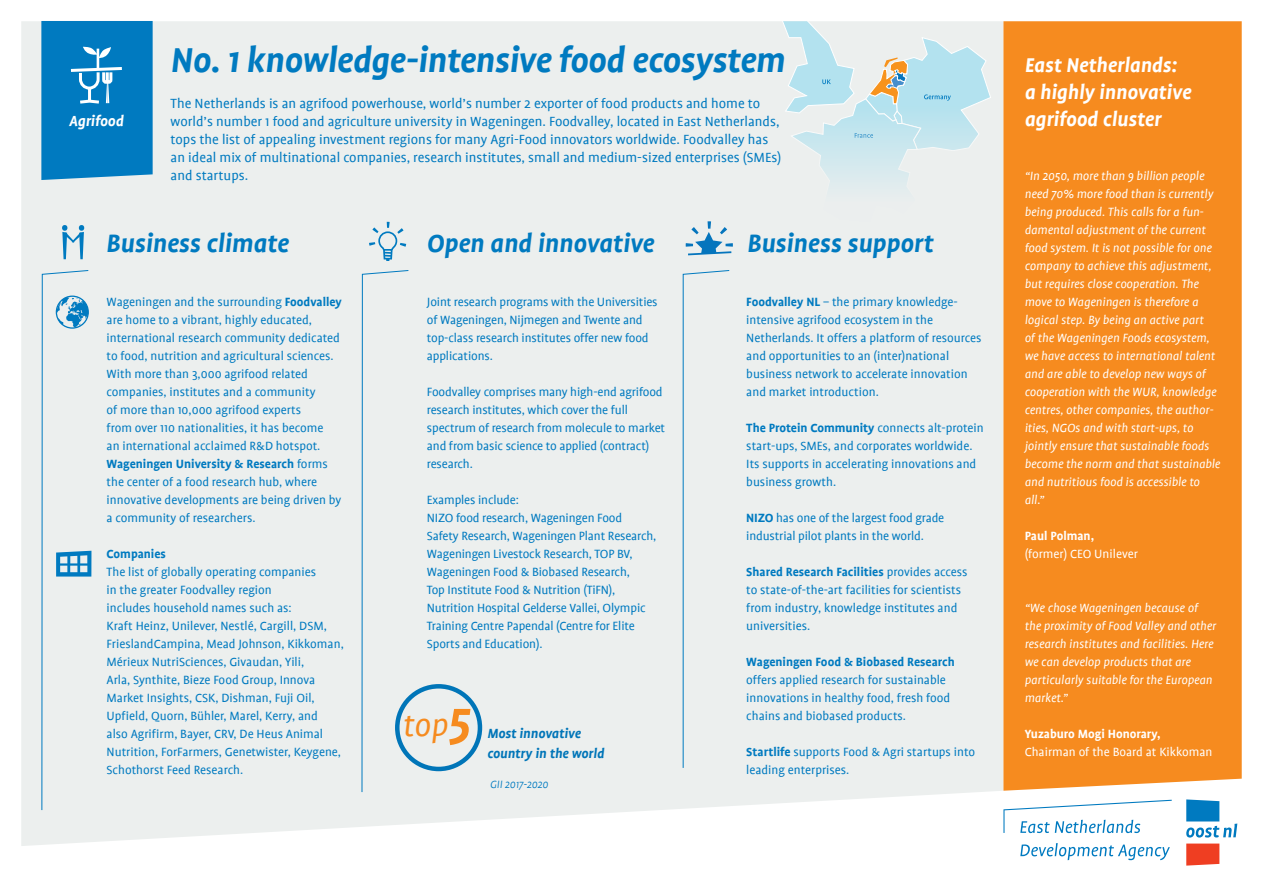
<style>
.page{position:relative;width:1263px;height:893px;background:#fff}
.page>*{position:absolute;margin:0;border:0;box-sizing:border-box;transform-origin:0 0}
.t1{font:italic 700 39px "Profile";letter-spacing:-.01em;color:#007ac0}
.t2{font:italic 36px "Profile";color:#f68b1f}
.t3{font:italic 700 28.5px "Profile";color:#007ac0}
.t4{font:italic 700 22.5px/27px "Profile";color:#fff}
.t5{font:italic 700 16.5px "Profile";color:#fff}
.t6{font:15px/18px "Profile";color:#007ac0}
.t7{font:italic 700 15px "Profile";color:#0075b8}
.t8{font:13.5px/18px "Profile";color:#007ac0}
.t9{font:italic 13.5px/18px "Profile";color:#fff}
.t10{font:13.5px "Profile";color:#fff}
.t11{font:700 13.5px "Profile";color:#fff}
.t12{font:700 13.5px "Profile";color:#007ac0}
.t13{font:italic 300 12px "Profile";color:#007ac0}
.s1{font-weight:700}
.s2{font-weight:700;font-size:54px}
</style>
<div class="page">
<div style="left:21px;top:21px;width:982px;height:825px;background:#ecefee"></div>
<svg style="left:778px;top:21px;width:213px;height:202px;background:#d9e9eb"></svg>
<div style="left:395px;top:684px;width:87px;height:87px;border:4px solid #0075b8;border-radius:50%"></div>
<div style="left:1003px;top:21px;width:239px;height:770px;background:#f68b1f"></div>
<svg style="left:369px;top:222px;width:37px;height:39px"></svg>
<div style="left:682px;top:270px;width:48px;height:499px;background:#ecefee"></div>
<svg style="left:361px;top:270px;width:48px;height:523px;background:#dfe8eb"></svg>
<svg style="left:1186px;top:843px;width:33px;height:23px"></svg>
<svg style="left:1186px;top:799px;width:51px;height:38px"></svg>
<svg style="left:1020px;top:843px;width:150px;height:17px"></svg>
<svg style="left:1003px;top:800px;width:169px;height:33px"></svg>
<svg style="left:41px;top:21px;width:112px;height:159px;background:#1082c3"></svg>
<svg style="left:41px;top:270px;width:50px;height:541px;background:#dee8eb"></svg>
<svg style="left:62px;top:225px;width:22px;height:34px"></svg>
<svg style="left:686px;top:221px;width:47px;height:34px;background:#accde0"></svg>
<p class="t5" style="left:69px;top:112px;width:56px">Agrifood</p>
<p class="t1" style="left:171px;top:39px;width:616px">No. 1 knowledge-intensive food ecosystem</p>
<p class="t6" style="left:171px;top:95px;width:612px">The Netherlands is an agrifood powerhouse, world’s number 2 exporter of food products and home to world’s number 1 food and agriculture university in Wageningen. Foodvalley, located in East Netherlands, tops the list of appealing investment regions for many Agri-Food innovators worldwide. Foodvalley has an ideal mix of multinational companies, research institutes, small and medium-sized enterprises (SMEs) and startups.</p>
<p class="t3" style="left:106px;top:228px;width:184px">Business climate</p>
<p class="t3" style="left:427px;top:228px;width:229px">Open and innovative</p>
<p class="t3" style="left:747px;top:228px;width:188px">Business support</p>
<p class="t8" style="left:107px;top:293px;width:237px">Wageningen and the surrounding <span class="s1">Foodvalley </span>are home to a vibrant, highly educated, international research community dedicated to food, nutrition and agricultural sciences.<br>With more than 3,000 agrifood related companies, institutes and a community<br>of more than 10,000 agrifood experts<br>from over 110 nationalities, it has become<br>an international acclaimed R&amp;D hotspot.<br><span class="s1">Wageningen University &amp; Research</span> forms the center of a food research hub, where innovative developments are being driven by a community of researchers.</p>
<p class="t12" style="left:107px;top:547px;width:61px">Companies</p>
<p class="t8" style="left:107px;top:563px;width:239px">The list of globally operating companies<br>in the greater Foodvalley region<br>includes household names such as:<br>Kraft Heinz, Unilever, Nestlé, Cargill, DSM, FrieslandCampina, Mead Johnson, Kikkoman, Mérieux NutriSciences, Givaudan, Yili,<br>Arla, Synthite, Bieze Food Group, Innova Market Insights, CSK, Dishman, Fuji Oil, Upfield, Quorn, Bühler, Marel, Kerry, and<br>also Agrifirm, Bayer, CRV, De Heus Animal Nutrition, ForFarmers, Genetwister, Keygene, Schothorst Feed Research.</p>
<p class="t8" style="left:746px;top:293px;width:237px"><span class="s1">Foodvalley NL</span> – the primary knowledge&shy;intensive agrifood ecosystem in the Netherlands. It offers a platform of resources and opportunities to an (inter)national business network to accelerate innovation and market introduction.</p>
<p class="t8" style="left:746px;top:419px;width:239px"><span class="s1">The Protein Community</span> connects alt-protein start-ups, SMEs, and corporates worldwide.<br>Its supports in accelerating innovations and business growth.</p>
<p class="t8" style="left:746px;top:509px;width:199px"><span class="s1">NIZO</span> has one of the largest food grade industrial pilot plants in the world.</p>
<p class="t8" style="left:746px;top:563px;width:223px"><span class="s1">Shared Research Facilities</span> provides access to state-of-the-art facilities for scientists from industry, knowledge institutes and universities.</p>
<p class="t8" style="left:746px;top:653px;width:210px"><span class="s1">Wageningen Food &amp; Biobased Research </span>offers applied research for sustainable innovations in healthy food, fresh food chains and biobased products.</p>
<p class="t8" style="left:746px;top:743px;width:230px"><span class="s1">Startlife</span> supports Food &amp; Agri startups into leading enterprises.</p>
<p class="t8" style="left:427px;top:293px;width:232px">Joint research programs with the Universities of Wageningen, Nijmegen and Twente and top-class research institutes offer new food applications.</p>
<p class="t8" style="left:427px;top:383px;width:240px">Foodvalley comprises many high-end agrifood research institutes, which cover the full spectrum of research from molecule to market and from basic science to applied (contract) research.</p>
<p class="t8" style="left:427px;top:491px;width:93px">Examples include:</p>
<p class="t8" style="left:427px;top:509px;width:231px">NIZO food research, Wageningen Food Safety Research, Wageningen Plant Research, Wageningen Livestock Research, TOP BV, Wageningen Food &amp; Biobased Research,<br>Top Institute Food &amp; Nutrition (TiFN), Nutrition Hospital Gelderse Vallei, Olympic Training Centre Papendal (Centre for Elite Sports and Education).</p>
<p class="t2" style="left:403px;top:707px;width:69px">top<span class="s2">5</span></p>
<p class="t7" style="left:487px;top:725px;width:95px">Most innovative</p>
<p class="t7" style="left:487px;top:745px;width:118px">country in the world</p>
<p class="t13" style="left:490px;top:779px;width:60px">GII 2017-2020</p>
<p class="t4" style="left:1025px;top:51px;width:168px">East Netherlands: a highly innovative agrifood cluster</p>
<p class="t9" style="left:1025px;top:167px;width:197px">“In 2050, more than 9 billion people need 70% more food than is currently being produced. This calls for a fun&shy;damental adjustment of the current food system. It is not possible for one company to achieve this adjustment, but requires close cooperation. The move to Wageningen is therefore a logical step. By being an active part<br>of the Wageningen Foods ecosystem, we have access to international talent and are able to develop new ways of cooperation with the WUR, knowledge centres, other companies, the author&shy;ities, NGOs and with start-ups, to jointly ensure that sustainable foods become the norm and that sustainable and nutritious food is accessible to all.”</p>
<p class="t11" style="left:1025px;top:529px;width:71px">Paul Polman,</p>
<p class="t10" style="left:1025px;top:547px;width:115px">(former) CEO Unilever</p>
<p class="t9" style="left:1025px;top:599px;width:193px">“We chose Wageningen because of the proximity of Food Valley and other research institutes and facilities. Here we can develop products that are particularly suitable for the European market.”</p>
<p class="t11" style="left:1025px;top:727px;width:137px">Yuzaburo Mogi Honorary,</p>
<p class="t10" style="left:1025px;top:745px;width:189px">Chairman of the Board at Kikkoman</p>
</div>
